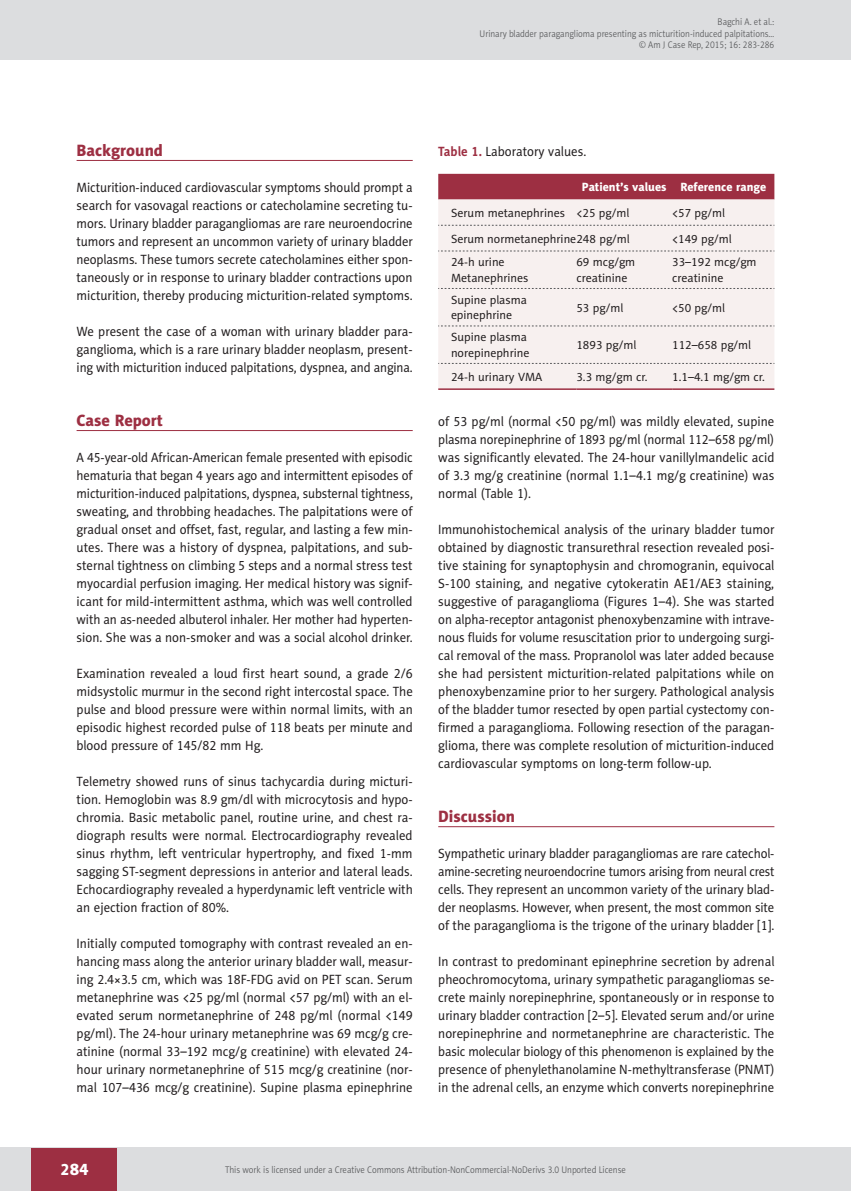
<style>
.page{position:relative;width:851px;height:1191px;background:#fff}
.page>*{position:absolute;margin:0;border:0;box-sizing:border-box;transform-origin:0 0}
.AJCR_Headline_1{font:16.5px "Naomi Sans EFN Heavy";color:#9d2f42}
.t1{font:16.5px "Naomi Sans EFN Heavy";color:#fff}
.AJCR_Body{font:13.5px/18px "Naomi Sans EFN";color:#231f20;text-align:justify;scale:.95 1}
.AJCR_Body-2{font:13.5px/18px "Naomi Sans EFN";color:#231f20;text-align:justify;scale:.94 1}
.AJCR_Body-3{font:13.5px/18px "Naomi Sans EFN";color:#231f20;text-align:justify;scale:.93 1}
.AJCR_Tabela_zawartos{font:12px/15.8px "Naomi Sans EFN";color:#231f20}
.AJCR_Tabela_Head{font:12px "Naomi Sans EFN Heavy";color:#fff}
.AJCR_pagina_zywa{font:9.75px/11.2px "Naomi Sans EFN Light";color:#57585a;text-align:right;scale:.9 1}
.AJCR_pagina_sygnatur{font:9.75px "Naomi Sans EFN Light";color:#57585a;scale:.9 1}
.s1{font-weight:700;color:#9d2f42}
</style>
<div class="page">
<hr style="left:77px;top:160px;width:335px;height:1px;background:#9d2f42">
<hr style="left:77px;top:430px;width:335px;height:1px;background:#9d2f42">
<hr style="left:438px;top:826px;width:336px;height:1px;background:#9d2f42">
<div style="left:438px;top:174px;width:336px;height:25px;background:#9d2f42"></div>
<div style="left:438px;top:199px;width:336px;height:189px;background:#f7f0ef"></div>
<svg style="left:438px;top:225px;width:336px;height:1px"></svg>
<svg style="left:438px;top:251px;width:336px;height:1px"></svg>
<svg style="left:438px;top:288px;width:336px;height:1px"></svg>
<svg style="left:438px;top:326px;width:336px;height:1px"></svg>
<svg style="left:438px;top:363px;width:336px;height:1px"></svg>
<hr style="left:438px;top:388px;width:138px;height:2px;background:#9d2f42">
<hr style="left:576px;top:388px;width:96px;height:2px;background:#9d2f42">
<hr style="left:672px;top:388px;width:102px;height:2px;background:#9d2f42">
<div style="left:0;top:1148px;width:850px;height:43px;background:#dcdddf"></div>
<div style="left:32px;top:1147px;width:85px;height:43px;background:#9d2f42"></div>
<div style="left:0;top:0;width:850px;height:60px;background:#dcdddf"></div>
<hr style="left:850px;top:0;width:1px;height:60px;background:#dcdddf">
<p class="AJCR_pagina_zywa" style="left:479px;top:16px;width:329px">Bagchi A. et al.:<br>Urinary bladder paraganglioma presenting as micturition-induced palpitations…</p>
<p class="AJCR_pagina_sygnatur" style="left:639px;top:39px;width:152px">© Am J Case Rep, 2015; 16: 283-286</p>
<p class="AJCR_Headline_1" style="left:77px;top:140px;width:88px">Background</p>
<p class="AJCR_Body-2" style="left:77px;top:178px;width:359px">Micturition-induced cardiovascular symptoms should prompt a search for vasovagal reactions or catecholamine secreting tu&shy;mors. Urinary bladder paragangliomas are rare neuroendocrine tumors and represent an uncommon variety of urinary bladder neoplasms. These tumors secrete catecholamines either spon&shy;taneously or in response to urinary bladder contractions upon micturition, thereby producing micturition-related symptoms.</p>
<p class="AJCR_Body" style="left:77px;top:322px;width:355px">We present the case of a woman with urinary bladder para&shy;ganglioma, which is a rare urinary bladder neoplasm, present&shy;ing with micturition induced palpitations, dyspnea, and angina.</p>
<p class="AJCR_Headline_1" style="left:77px;top:410px;width:88px">Case Report</p>
<p class="AJCR_Body-3" style="left:77px;top:448px;width:363px">A 45-year-old African-American female presented with episodic hematuria that began 4 years ago and intermittent episodes of micturition-induced palpitations, dyspnea, substernal tightness, sweating, and throbbing headaches. The palpitations were of gradual onset and offset, fast, regular, and lasting a few min&shy;utes. There was a history of dyspnea, palpitations, and sub&shy;sternal tightness on climbing 5 steps and a normal stress test myocardial perfusion imaging. Her medical history was signif&shy;icant for mild-intermittent asthma, which was well controlled with an as-needed albuterol inhaler. Her mother had hyperten&shy;sion. She was a non-smoker and was a social alcohol drinker.</p>
<p class="AJCR_Body" style="left:77px;top:664px;width:355px">Examination revealed a loud first heart sound, a grade 2/6 midsystolic murmur in the second right intercostal space. The pulse and blood pressure were within normal limits, with an episodic highest recorded pulse of 118 beats per minute and blood pressure of 145/82 mm Hg.</p>
<p class="AJCR_Body" style="left:77px;top:772px;width:355px">Telemetry showed runs of sinus tachycardia during micturi&shy;tion. Hemoglobin was 8.9 gm/dl with microcytosis and hypo&shy;chromia. Basic metabolic panel, routine urine, and chest ra&shy;diograph results were normal. Electrocardiography revealed sinus rhythm, left ventricular hypertrophy, and fixed 1-mm sagging ST-segment depressions in anterior and lateral leads.<br>Echocardiography revealed a hyperdynamic left ventricle with an ejection fraction of 80%.</p>
<p class="AJCR_Body" style="left:77px;top:934px;width:355px">Initially computed tomography with contrast revealed an en&shy;hancing mass along the anterior urinary bladder wall, measur&shy;ing 2.4×3.5 cm, which was 18F-FDG avid on PET scan. Serum metanephrine was &lt;25 pg/ml (normal &lt;57 pg/ml) with an el&shy;evated serum normetanephrine of 248 pg/ml (normal &lt;149 pg/ml). The 24-hour urinary metanephrine was 69 mcg/g cre&shy;atinine (normal 33–192 mcg/g creatinine) with elevated 24- hour urinary normetanephrine of 515 mcg/g creatinine (nor&shy;mal 107–436 mcg/g creatinine). Supine plasma epinephrine</p>
<p class="AJCR_Body" style="left:438px;top:142px;width:157px"><span class="s1">Table 1.</span> Laboratory values.</p>
<p class="AJCR_Tabela_Head" style="left:582px;top:180px;width:86px">Patient’s values</p>
<p class="AJCR_Tabela_Head" style="left:680px;top:180px;width:87px">Reference range</p>
<p class="AJCR_Tabela_zawartos" style="left:451px;top:205px;width:116px">Serum metanephrines</p>
<p class="AJCR_Tabela_zawartos" style="left:576px;top:205px;width:54px">&lt;25 pg/ml</p>
<p class="AJCR_Tabela_zawartos" style="left:672px;top:205px;width:54px">&lt;57 pg/ml</p>
<p class="AJCR_Tabela_zawartos" style="left:451px;top:231px;width:180px">Serum normetanephrine248 pg/ml</p>
<p class="AJCR_Tabela_zawartos" style="left:672px;top:231px;width:61px">&lt;149 pg/ml</p>
<p class="AJCR_Tabela_zawartos" style="left:451px;top:254px;width:79px">24-h urine<br>Metanephrines</p>
<p class="AJCR_Tabela_zawartos" style="left:576px;top:254px;width:60px">69 mcg/gm creatinine</p>
<p class="AJCR_Tabela_zawartos" style="left:672px;top:254px;width:86px">33–192 mcg/gm creatinine</p>
<p class="AJCR_Tabela_zawartos" style="left:451px;top:292px;width:77px">Supine plasma epinephrine</p>
<p class="AJCR_Tabela_zawartos" style="left:576px;top:300px;width:48px">53 pg/ml</p>
<p class="AJCR_Tabela_zawartos" style="left:672px;top:300px;width:54px">&lt;50 pg/ml</p>
<p class="AJCR_Tabela_zawartos" style="left:451px;top:329px;width:80px">Supine plasma norepinephrine</p>
<p class="AJCR_Tabela_zawartos" style="left:576px;top:337px;width:61px">1893 pg/ml</p>
<p class="AJCR_Tabela_zawartos" style="left:672px;top:337px;width:80px">112–658 pg/ml</p>
<p class="AJCR_Tabela_zawartos" style="left:451px;top:369px;width:93px">24-h urinary VMA</p>
<p class="AJCR_Tabela_zawartos" style="left:576px;top:369px;width:72px">3.3 mg/gm cr.</p>
<p class="AJCR_Tabela_zawartos" style="left:672px;top:369px;width:94px">1.1–4.1 mg/gm cr.</p>
<p class="AJCR_Body" style="left:438px;top:412px;width:355px">of 53 pg/ml (normal &lt;50 pg/ml) was mildly elevated, supine plasma norepinephrine of 1893 pg/ml (normal 112–658 pg/ml) was significantly elevated. The 24-hour vanillylmandelic acid of 3.3 mg/g creatinine (normal 1.1–4.1 mg/g creatinine) was normal (Table 1).</p>
<p class="AJCR_Body" style="left:438px;top:520px;width:355px">Immunohistochemical analysis of the urinary bladder tumor obtained by diagnostic transurethral resection revealed posi&shy;tive staining for synaptophysin and chromogranin, equivocal S-100 staining, and negative cytokeratin AE1/AE3 staining, suggestive of paraganglioma (Figures 1–4). She was started on alpha-receptor antagonist phenoxybenzamine with intrave&shy;nous fluids for volume resuscitation prior to undergoing surgi&shy;cal removal of the mass. Propranolol was later added because she had persistent micturition-related palpitations while on phenoxybenzamine prior to her surgery. Pathological analysis of the bladder tumor resected by open partial cystectomy con&shy;firmed a paraganglioma. Following resection of the paragan&shy;glioma, there was complete resolution of micturition-induced cardiovascular symptoms on long-term follow-up.</p>
<p class="AJCR_Headline_1" style="left:438px;top:806px;width:78px">Discussion</p>
<p class="AJCR_Body-2" style="left:438px;top:844px;width:359px">Sympathetic urinary bladder paragangliomas are rare catechol&shy;amine-secreting neuroendocrine tumors arising from neural crest cells. They represent an uncommon variety of the urinary blad&shy;der neoplasms. However, when present, the most common site of the paraganglioma is the trigone of the urinary bladder [1].</p>
<p class="AJCR_Body" style="left:438px;top:952px;width:355px">In contrast to predominant epinephrine secretion by adrenal pheochromocytoma, urinary sympathetic paragangliomas se&shy;crete mainly norepinephrine, spontaneously or in response to urinary bladder contraction [2–5]. Elevated serum and/or urine norepinephrine and normetanephrine are characteristic. The basic molecular biology of this phenomenon is explained by the presence of phenylethanolamine N-methyltransferase (PNMT) in the adrenal cells, an enzyme which converts norepinephrine</p>
<p class="t1" style="left:60px;top:1159px;width:30px">284</p>
<p class="AJCR_pagina_zywa" style="left:225px;top:1164px;width:447px">This work is licensed under a Creative Commons Attribution-NonCommercial-NoDerivs 3.0 Unported License</p>
</div>
